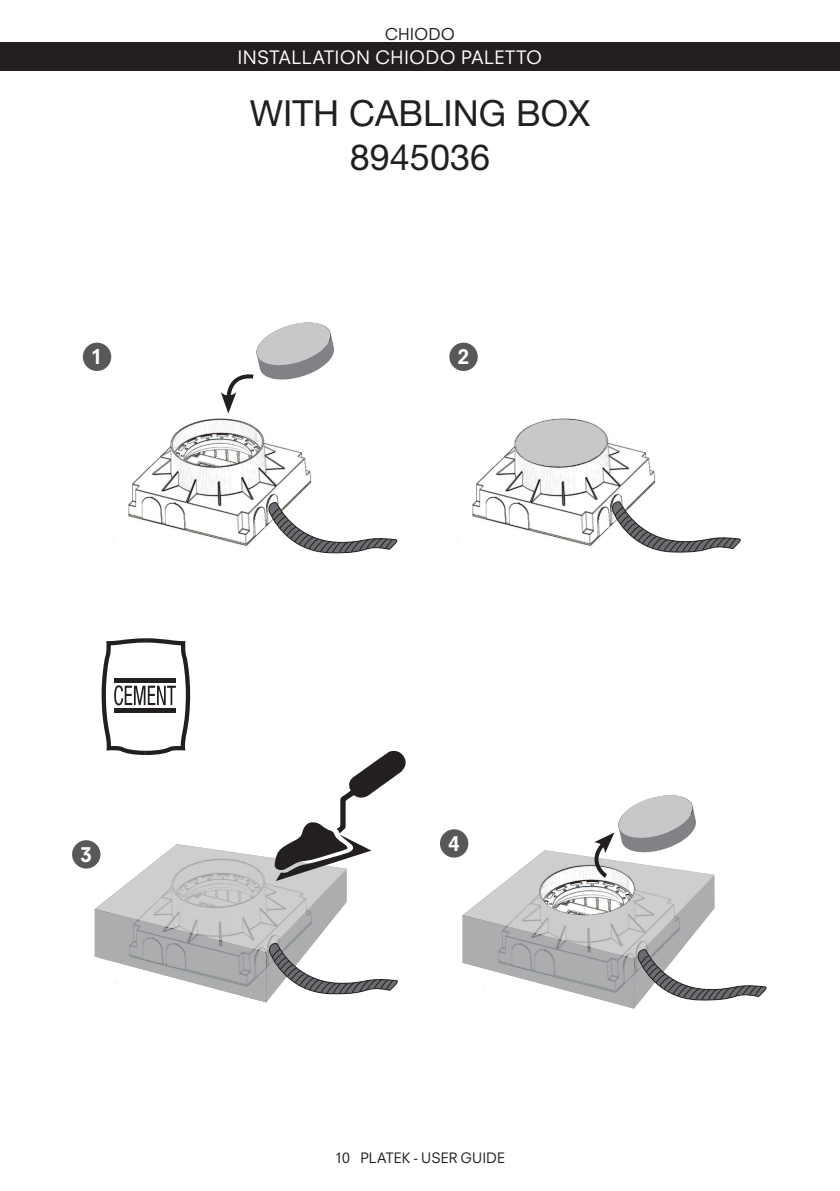
<style>
.page{position:relative;width:840px;height:1191px;background:#fff}
.page>*{position:absolute;margin:0;border:0;box-sizing:border-box;transform-origin:0 0}
.t1{font:36px "Helvetica Neue LT Std";color:#231f20}
.t2{font:800 20px "Neuzeit SLT Std";color:#fff}
.t3{font:18px "Neuzeit SLT Std";letter-spacing:.02em;color:#fff}
.t4{font:16px "Neuzeit SLT Std";color:#231f20}
.t5{font:14px "Neuzeit SLT Std";letter-spacing:.005em;color:#231f20}
</style>
<div class="page">
<div style="left:0;top:43px;width:809px;height:28px;background:#231f20"></div>
<div style="left:809px;top:43px;width:30px;height:28px;background:#231f20"></div>
<img style="left:113px;top:413px;width:199px;height:133px">
<svg style="left:221px;top:322px;width:113px;height:91px"></svg>
<div style="left:83px;top:343px;width:28px;height:28px;background:#57585a;border-radius:50%"></div>
<svg style="left:266px;top:502px;width:132px;height:52px"></svg>
<img style="left:457px;top:418px;width:199px;height:128px">
<svg style="left:516px;top:420px;width:91px;height:46px"></svg>
<div style="left:449px;top:343px;width:28px;height:28px;background:#57585a;border-radius:50%"></div>
<svg style="left:609px;top:501px;width:132px;height:52px"></svg>
<div style="left:439px;top:829px;width:29px;height:28px;background:#57585a;border-radius:50%"></div>
<svg style="left:462px;top:795px;width:305px;height:214px"></svg>
<div style="left:72px;top:840px;width:28px;height:28px;background:#57585a;border-radius:50%"></div>
<svg style="left:94px;top:638px;width:312px;height:364px"></svg>
<p class="t4" style="left:384px;top:25px;width:72px">CHIODO</p>
<p class="t3" style="left:237px;top:46px;width:306px">INSTALLA ION CHIODO P LETTO</p>
<p class="t3" style="left:324px;top:46px;width:160px">TECHNICAL DATA</p>
<p class="t1" style="left:250px;top:92px;width:341px">WITH CABLING BOX</p>
<p class="t1" style="left:349px;top:135px;width:142px">8945036</p>
<p class="t2" style="left:91px;top:345px;width:13px">1</p>
<p class="t2" style="left:457px;top:345px;width:13px">2</p>
<p class="t2" style="left:80px;top:842px;width:13px">3</p>
<p class="t2" style="left:448px;top:831px;width:13px">4</p>
<p class="t5" style="left:334px;top:1149px;width:172px">10 PLATEK - USER GUIDE</p>
</div>
